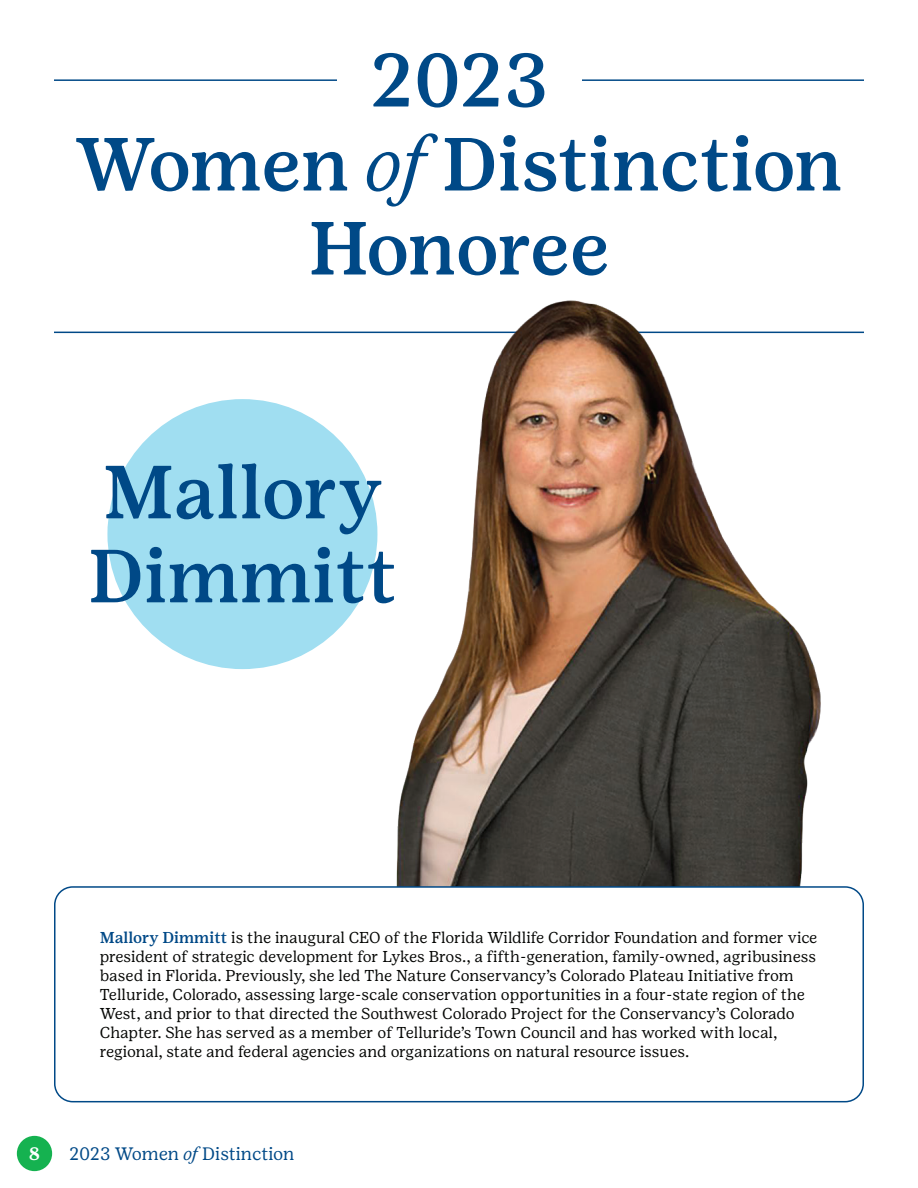
<style>
.page{position:relative;width:918px;height:1188px;background:#fff}
.page>*{position:absolute;margin:0;border:0;box-sizing:border-box;transform-origin:0 0}
.t1{font:500 75px/84px "Girl Scout Text";letter-spacing:-.005em;color:#004987}
.t2{font:18px "Girl Scout Text";letter-spacing:-.01em;color:#004987}
.t3{font:700 18px "Girl Scout Text";color:#fff}
.t4{font:15.75px/18.9px "Girl Scout Text";letter-spacing:-.005em;color:#040503}
.s1{font-family:"Girl Scout Display";font-weight:300;font-style:italic}
.s2{font-weight:500;color:#004987}
</style>
<div class="page">
<div style="left:17px;top:1136px;width:35px;height:35px;background:#15b250;border-radius:50%"></div>
<div style="left:107px;top:399px;width:270px;height:270px;background:#a0def1;border-radius:50%"></div>
<hr style="left:54px;top:79px;width:810px;height:2px;background:#004987">
<hr style="left:54px;top:332px;width:810px;height:1px;background:#004987">
<div style="left:337px;top:54px;width:244px;height:52px;background:#fff"></div>
<img style="left:377px;top:300px;width:452px;height:586px">
<div style="left:54px;top:886px;width:810px;height:216px;border:2px solid #004987;border-radius:18px"></div>
<p class="t1" style="left:369px;top:38px;width:181px">2023</p>
<p class="t1" style="left:75px;top:122px;width:769px">Women <span class="s1">of</span> Distinction</p>
<p class="t1" style="left:308px;top:206px;width:303px">Honoree</p>
<p class="t1" style="left:88px;top:450px;width:311px">Mallory<br>Dimmitt</p>
<p class="t4" style="left:100px;top:928px;width:719px"><span class="s2">Mallory Dimmitt</span> is the inaugural CEO of the Florida Wildlife Corridor Foundation and former vice president of strategic development for Lykes Bros., a fifth-generation, family-owned, agribusiness based in Florida. Previously, she led The Nature Conservancy’s Colorado Plateau Initiative from Telluride, Colorado, assessing large-scale conservation opportunities in a four-state region of the West, and prior to that directed the Southwest Colorado Project for the Conservancy’s Colorado Chapter. She has served as a member of Telluride’s Town Council and has worked with local, regional, state and federal agencies and organizations on natural resource issues.</p>
<p class="t3" style="left:29px;top:1143px;width:13px">8</p>
<p class="t2" style="left:69px;top:1143px;width:227px">2023 Women <span class="s1">of</span> Distinction</p>
</div>
